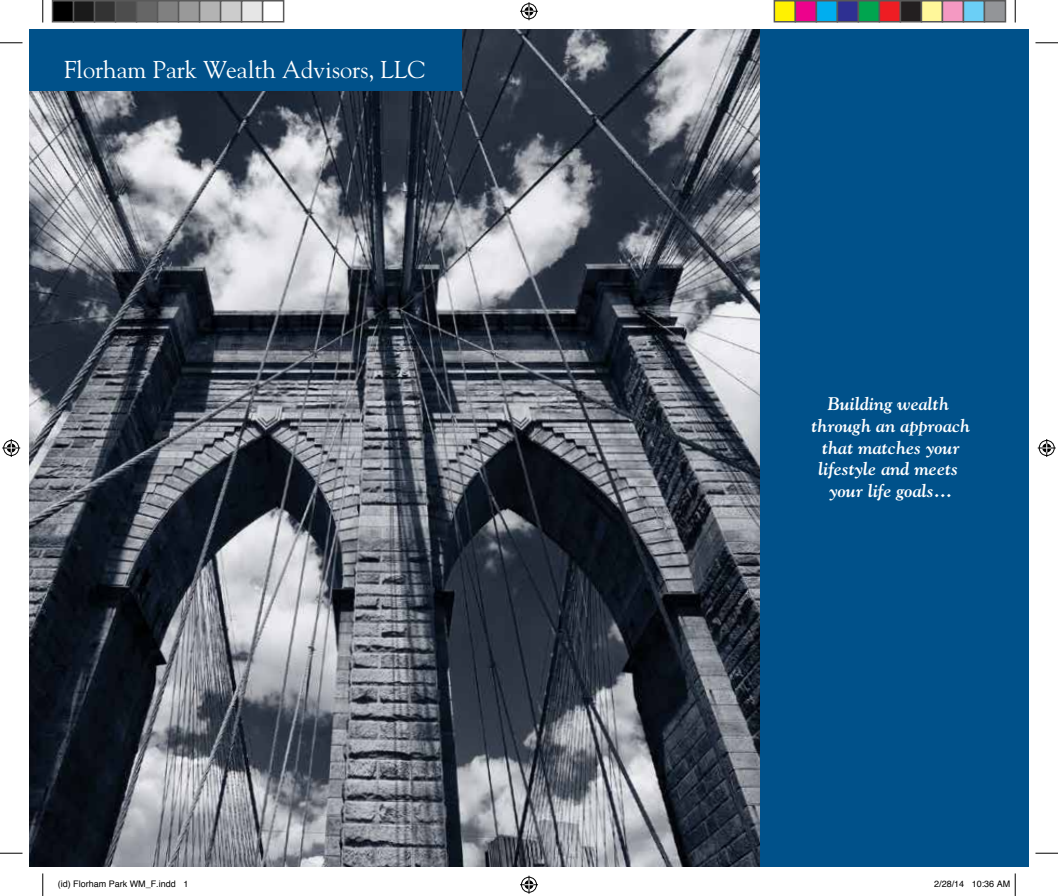
<style>
.page{position:relative;width:1058px;height:896px;background:#fff}
.page>*{position:absolute;margin:0;border:0;box-sizing:border-box;transform-origin:0 0}
.t1{font:24.3px "Goudy";color:#fff}
.t2{font:italic 700 18.15px/21.9px "Goudy";color:#fff;text-align:center}
.t3{font:9px "Helvetica";color:#000}
</style>
<div class="page">
<img style="left:29px;top:29px;width:731px;height:837px">
<div style="left:760px;top:29px;width:268px;height:837px;background:#00518a"></div>
<div style="left:29px;top:29px;width:433px;height:62px;background:#00518a"></div>
<svg style="left:0;top:42px;width:22px;height:1px"></svg>
<svg style="left:1035px;top:42px;width:23px;height:1px"></svg>
<svg style="left:0;top:852px;width:22px;height:1px"></svg>
<svg style="left:1035px;top:852px;width:23px;height:1px"></svg>
<svg style="left:42px;top:0;width:1px;height:22px"></svg>
<svg style="left:42px;top:873px;width:1px;height:23px"></svg>
<svg style="left:1014px;top:0;width:1px;height:22px"></svg>
<svg style="left:520px;top:2px;width:18px;height:18px"></svg>
<svg style="left:520px;top:875px;width:18px;height:18px"></svg>
<svg style="left:2px;top:439px;width:18px;height:18px"></svg>
<svg style="left:1037px;top:439px;width:18px;height:18px"></svg>
<div style="left:52px;top:1px;width:21px;height:21px;background:#000"></div>
<div style="left:52px;top:0;width:22px;height:22px;border:2px solid #595959"></div>
<div style="left:74px;top:1px;width:20px;height:21px;background:#1a1a1a"></div>
<div style="left:73px;top:0;width:22px;height:22px;border:2px solid #595959"></div>
<div style="left:94px;top:1px;width:22px;height:21px;background:#333"></div>
<div style="left:94px;top:0;width:22px;height:22px;border:2px solid #595959"></div>
<div style="left:116px;top:1px;width:20px;height:21px;background:#4d4d4d"></div>
<div style="left:115px;top:0;width:22px;height:22px;border:2px solid #595959"></div>
<div style="left:136px;top:1px;width:22px;height:21px;background:#666"></div>
<div style="left:136px;top:0;width:22px;height:22px;border:2px solid #595959"></div>
<div style="left:158px;top:1px;width:20px;height:21px;background:#808080"></div>
<div style="left:157px;top:0;width:22px;height:22px;border:2px solid #595959"></div>
<div style="left:178px;top:1px;width:22px;height:21px;background:#999"></div>
<div style="left:178px;top:0;width:22px;height:22px;border:2px solid #595959"></div>
<div style="left:200px;top:1px;width:20px;height:21px;background:#b3b3b3"></div>
<div style="left:199px;top:0;width:22px;height:22px;border:2px solid #595959"></div>
<div style="left:220px;top:1px;width:22px;height:21px;background:#ccc"></div>
<div style="left:220px;top:0;width:22px;height:22px;border:2px solid #595959"></div>
<div style="left:242px;top:1px;width:20px;height:21px;background:#e6e6e6"></div>
<div style="left:241px;top:0;width:22px;height:22px;border:2px solid #595959"></div>
<div style="left:262px;top:0;width:22px;height:22px;border:2px solid #595959"></div>
<div style="left:774px;top:1px;width:21px;height:21px;background:#fff101"></div>
<div style="left:773px;top:0;width:23px;height:22px;border:2px solid #595959"></div>
<div style="left:795px;top:1px;width:21px;height:21px;background:#ed028c"></div>
<div style="left:794px;top:0;width:23px;height:22px;border:2px solid #595959"></div>
<div style="left:816px;top:1px;width:21px;height:21px;background:#00aeef"></div>
<div style="left:815px;top:0;width:23px;height:22px;border:2px solid #595959"></div>
<div style="left:837px;top:1px;width:21px;height:21px;background:#2e3092"></div>
<div style="left:836px;top:0;width:23px;height:22px;border:2px solid #595959"></div>
<div style="left:858px;top:1px;width:21px;height:21px;background:#00a54f"></div>
<div style="left:857px;top:0;width:23px;height:22px;border:2px solid #595959"></div>
<div style="left:879px;top:1px;width:21px;height:21px;background:#ee1d23"></div>
<div style="left:878px;top:0;width:23px;height:22px;border:2px solid #595959"></div>
<div style="left:900px;top:1px;width:21px;height:21px;background:#231f20"></div>
<div style="left:899px;top:0;width:23px;height:22px;border:2px solid #595959"></div>
<div style="left:921px;top:1px;width:21px;height:21px;background:#fff79a"></div>
<div style="left:920px;top:0;width:23px;height:22px;border:2px solid #595959"></div>
<div style="left:942px;top:1px;width:21px;height:21px;background:#f499c2"></div>
<div style="left:941px;top:0;width:23px;height:22px;border:2px solid #595959"></div>
<div style="left:963px;top:1px;width:21px;height:21px;background:#6bcff6"></div>
<div style="left:962px;top:0;width:23px;height:22px;border:2px solid #595959"></div>
<div style="left:984px;top:1px;width:21px;height:21px;background:#939598"></div>
<div style="left:983px;top:0;width:23px;height:22px;border:2px solid #595959"></div>
<svg style="left:1014px;top:873px;width:1px;height:23px"></svg>
<h1 class="t1" style="left:64px;top:54px;width:362px">Florham Park Wealth Advisors, LLC</h1>
<p class="t2" style="left:811px;top:392px;width:160px">Building wealth through an approach that matches your lifestyle and meets your life goals…</p>
<p class="t3" style="left:58px;top:876px;width:132px">(id) Florham Park WM_F.indd 1</p>
<p class="t3" style="left:934px;top:876px;width:78px">2/28/14 10:36 AM</p>
</div>
